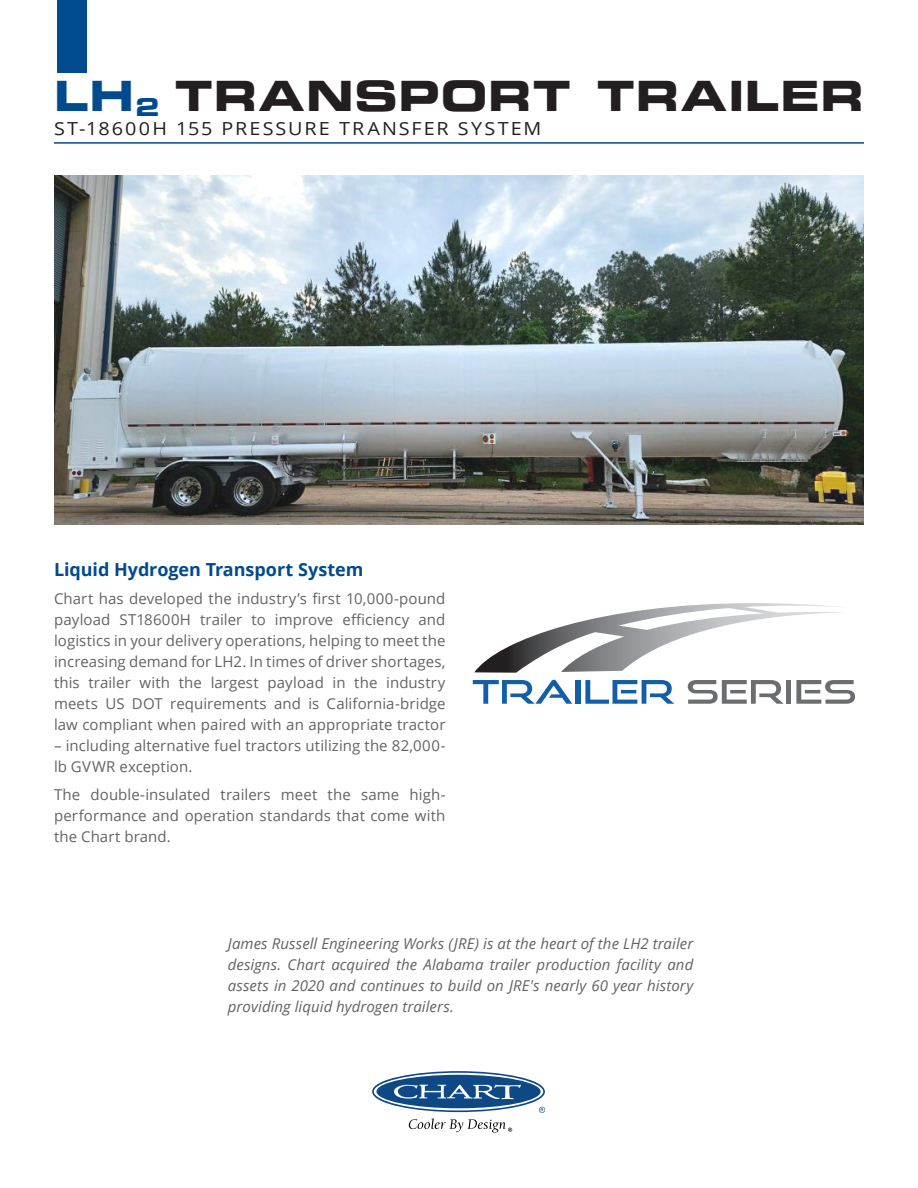
<style>
.page{position:relative;width:918px;height:1188px;background:#fff}
.page>*{position:absolute;margin:0;border:0;box-sizing:border-box;transform-origin:0 0}
.Headline_Product_title{font:42px "Eurostile LT Bold Extended Two";letter-spacing:.03em;color:#231f20}
.Headline_Tag{font:18px "Open Sans";letter-spacing:.105em;color:#231f20;scale:1.1 1}
.Subhead{font:700 18px "Open Sans";color:#004a8d}
.Body_copy{font:15px/21px "Open Sans";letter-spacing:.005em;color:#636366;text-align:justify}
.Body_copy-2{font:italic 15px/21px "Open Sans";letter-spacing:.005em;color:#636366;text-align:justify}
.s1{color:#004a8d}
</style>
<div class="page">
<svg style="left:372px;top:1071px;width:173px;height:62px"></svg>
<hr style="left:54px;top:142px;width:810px;height:2px;background:#004a8d">
<div style="left:57px;top:0;width:29px;height:73px;background:#004a8d"></div>
<img style="left:54px;top:176px;width:810px;height:349px">
<svg style="left:474px;top:603px;width:369px;height:70px"></svg>
<svg style="left:473px;top:680px;width:99px;height:24px"></svg>
<div style="left:575px;top:680px;width:5px;height:24px;background:#125ea7"></div>
<svg style="left:585px;top:680px;width:89px;height:24px"></svg>
<svg style="left:688px;top:680px;width:96px;height:24px"></svg>
<div style="left:786px;top:680px;width:5px;height:24px;background:#6c6d70"></div>
<svg style="left:796px;top:680px;width:59px;height:24px"></svg>
<p class="Headline_Product_title" style="left:54px;top:67px;width:811px"><span class="s1">LH</span><sub>2</sub> TRANSPORT TRAILER</p>
<p class="Headline_Tag" style="left:54px;top:117px;width:445px">ST-18600H 155 PRESSURE TRANSFER SYSTEM</p>
<p class="Subhead" style="left:54px;top:557px;width:311px">Liquid Hydrogen Transport System</p>
<p class="Body_copy" style="left:54px;top:588px;width:393px">Chart has developed the industry’s first 10,000-pound payload ST18600H trailer to improve efficiency and logistics in your delivery operations, helping to meet the increasing demand for LH2. In times of driver shortages, this trailer with the largest payload in the industry meets US DOT requirements and is California-bridge law compliant when paired with an appropriate tractor</p>
<p class="Body_copy" style="left:54px;top:735px;width:393px">– including alternative fuel tractors utilizing the 82,000- lb GVWR exception.</p>
<p class="Body_copy" style="left:54px;top:784px;width:393px">The double-insulated trailers meet the same high&shy;performance and operation standards that come with the Chart brand.</p>
<p class="Body_copy-2" style="left:228px;top:933px;width:467px">James Russell Engineering Works (JRE) is at the heart of the LH2 trailer designs. Chart acquired the Alabama trailer production facility and assets in 2020 and continues to build on JRE's nearly 60 year history providing liquid hydrogen trailers.</p>
</div>
